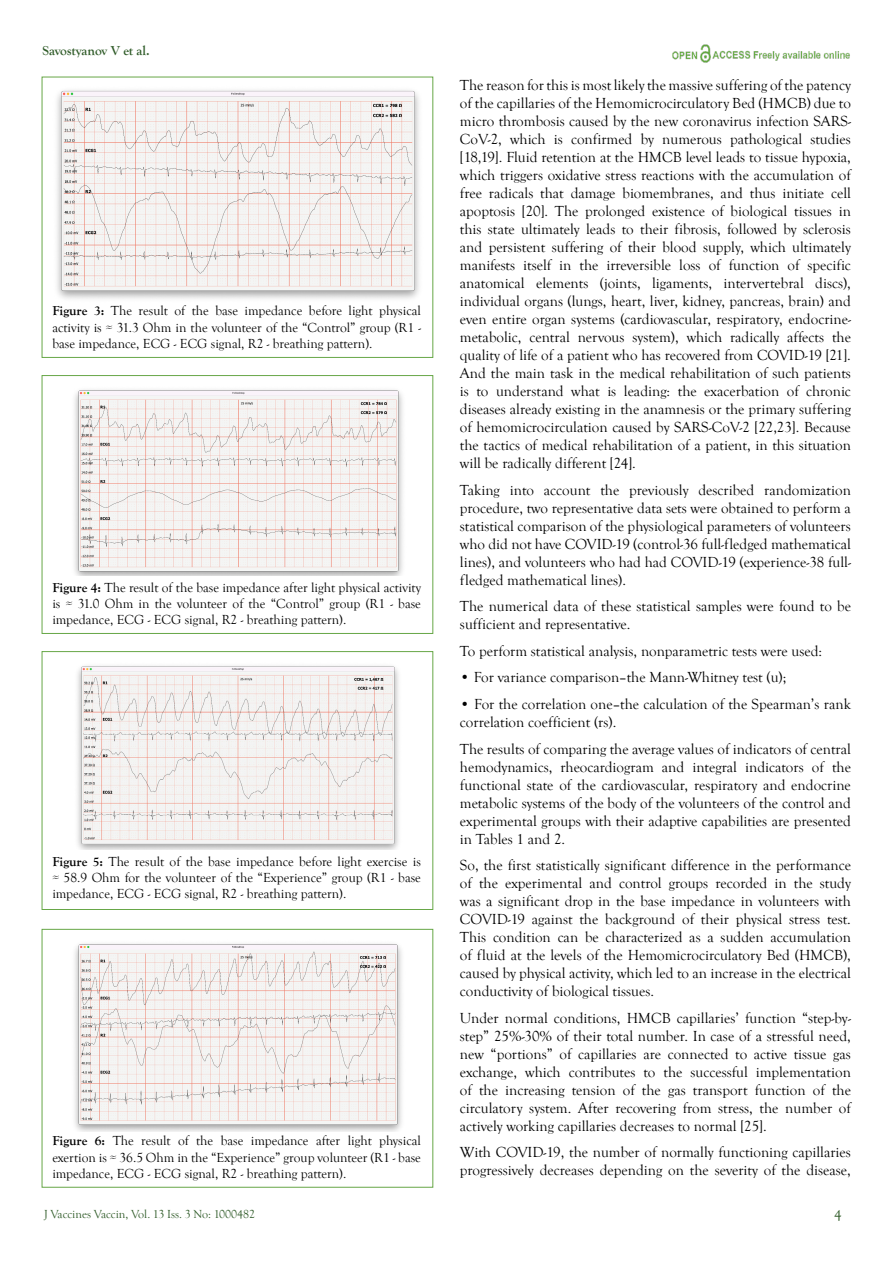
<style>
.page{position:relative;width:893px;height:1263px;background:#fff}
.page>*{position:absolute;margin:0;border:0;box-sizing:border-box;transform-origin:0 0}
.Body_Text_First_Inde{font:15px/18px "Goudy Old Style T";color:#000;text-align:justify}
.t1{font:15px "Goudy Old Style T";color:#2f5b28}
.t2{font:13.5px/16.2px "Goudy Old Style T";color:#000;text-align:justify}
.t3{font:700 13.5px "Goudy Old Style T";color:#2f5b28}
.t4{font:12px "Goudy Old Style T";color:#2f5b28}
.s1{font-weight:700}
</style>
<div class="page">
<img style="left:672px;top:44px;width:178px;height:19px">
<img style="left:57px;top:90px;width:362px;height:209px">
<img style="left:74px;top:389px;width:329px;height:187px">
<div style="left:42px;top:375px;width:391px;height:258px;border:1px solid #67a747"></div>
<img style="left:77px;top:666px;width:322px;height:183px">
<div style="left:42px;top:651px;width:391px;height:258px;border:1px solid #67a747"></div>
<img style="left:74px;top:943px;width:328px;height:189px">
<div style="left:42px;top:929px;width:391px;height:258px;border:1px solid #67a747"></div>
<p class="t3" style="left:43px;top:43px;width:109px">Savostyanov V et al.</p>
<p class="t2" style="left:52px;top:303px;width:370px"><span class="s1">Figure 3:</span> The result of the base impedance before light physical activity is ≈ 31.3 Ohm in the volunteer of the “Control” group (R1 - base impedance, ECG - ECG signal, R2 - breathing pattern).</p>
<p class="t2" style="left:52px;top:579px;width:370px"><span class="s1">Figure 4:</span> The result of the base impedance after light physical activity is ≈ 31.0 Ohm in the volunteer of the “Control” group (R1 - base impedance, ECG - ECG signal, R2 - breathing pattern).</p>
<p class="t2" style="left:52px;top:854px;width:370px"><span class="s1">Figure 5:</span> The result of the base impedance before light exercise is ≈ 58.9 Ohm for the volunteer of the “Experience” group (R1 - base impedance, ECG - ECG signal, R2 - breathing pattern).</p>
<p class="t2" style="left:52px;top:1133px;width:370px"><span class="s1">Figure 6:</span> The result of the base impedance after light physical exertion is ≈ 36.5 Ohm in the “Experience” group volunteer (R1 - base impedance, ECG - ECG signal, R2 - breathing pattern).</p>
<p class="t4" style="left:44px;top:1207px;width:213px">J Vaccines Vaccin, Vol. 13 Iss. 3 No: 1000482</p>
<p class="Body_Text_First_Inde" style="left:460px;top:77px;width:392px">The reason for this is most likely the massive suffering of the patency of the capillaries of the Hemomicrocirculatory Bed (HMCB) due to micro thrombosis caused by the new coronavirus infection SARS-CoV-2, which is confirmed by numerous pathological studies [18,19]. Fluid retention at the HMCB level leads to tissue hypoxia, which triggers oxidative stress reactions with the accumulation of free radicals that damage biomembranes, and thus initiate cell apoptosis [20]. The prolonged existence of biological tissues in this state ultimately leads to their fibrosis, followed by sclerosis and persistent suffering of their blood supply, which ultimately manifests itself in the irreversible loss of function of specific anatomical elements (joints, ligaments, intervertebral discs), individual organs (lungs, heart, liver, kidney, pancreas, brain) and even entire organ systems (cardiovascular, respiratory, endocrine&shy;metabolic, central nervous system), which radically affects the quality of life of a patient who has recovered from COVID-19 [21].<br>And the main task in the medical rehabilitation of such patients is to understand what is leading: the exacerbation of chronic diseases already existing in the anamnesis or the primary suffering of hemomicrocirculation caused by SARS-CoV-2 [22,23]. Because the tactics of medical rehabilitation of a patient, in this situation will be radically different [24].</p>
<p class="Body_Text_First_Inde" style="left:460px;top:481px;width:392px">Taking into account the previously described randomization procedure, two representative data sets were obtained to perform a statistical comparison of the physiological parameters of volunteers who did not have COVID-19 (control-36 full-fledged mathematical lines), and volunteers who had had COVID-19 (experience-38 full&shy;fledged mathematical lines).</p>
<p class="Body_Text_First_Inde" style="left:460px;top:598px;width:392px">The numerical data of these statistical samples were found to be sufficient and representative.</p>
<p class="Body_Text_First_Inde" style="left:460px;top:642px;width:364px">To perform statistical analysis, nonparametric tests were used:</p>
<p class="Body_Text_First_Inde" style="left:460px;top:669px;width:328px">• For variance comparison–the Mann-Whitney test (u);</p>
<p class="Body_Text_First_Inde" style="left:460px;top:695px;width:392px">• For the correlation one–the calculation of the Spearman’s rank correlation coefficient (rs).</p>
<p class="Body_Text_First_Inde" style="left:460px;top:740px;width:392px">The results of comparing the average values of indicators of central hemodynamics, rheocardiogram and integral indicators of the functional state of the cardiovascular, respiratory and endocrine metabolic systems of the body of the volunteers of the control and experimental groups with their adaptive capabilities are presented in Tables 1 and 2.</p>
<p class="Body_Text_First_Inde" style="left:460px;top:856px;width:393px">So, the first statistically significant difference in the performance of the experimental and control groups recorded in the study was a significant drop in the base impedance in volunteers with COVID-19 against the background of their physical stress test.<br>This condition can be characterized as a sudden accumulation of fluid at the levels of the Hemomicrocirculatory Bed (HMCB), caused by physical activity, which led to an increase in the electrical conductivity of biological tissues.</p>
<p class="Body_Text_First_Inde" style="left:460px;top:1009px;width:392px">Under normal conditions, HMCB capillaries’ function “step-by&shy;step” 25%-30% of their total number. In case of a stressful need, new “portions” of capillaries are connected to active tissue gas exchange, which contributes to the successful implementation of the increasing tension of the gas transport function of the circulatory system. After recovering from stress, the number of actively working capillaries decreases to normal [25].</p>
<p class="Body_Text_First_Inde" style="left:460px;top:1143px;width:392px">With COVID-19, the number of normally functioning capillaries progressively decreases depending on the severity of the disease,</p>
<p class="t1" style="left:834px;top:1207px;width:9px">4</p>
</div>
